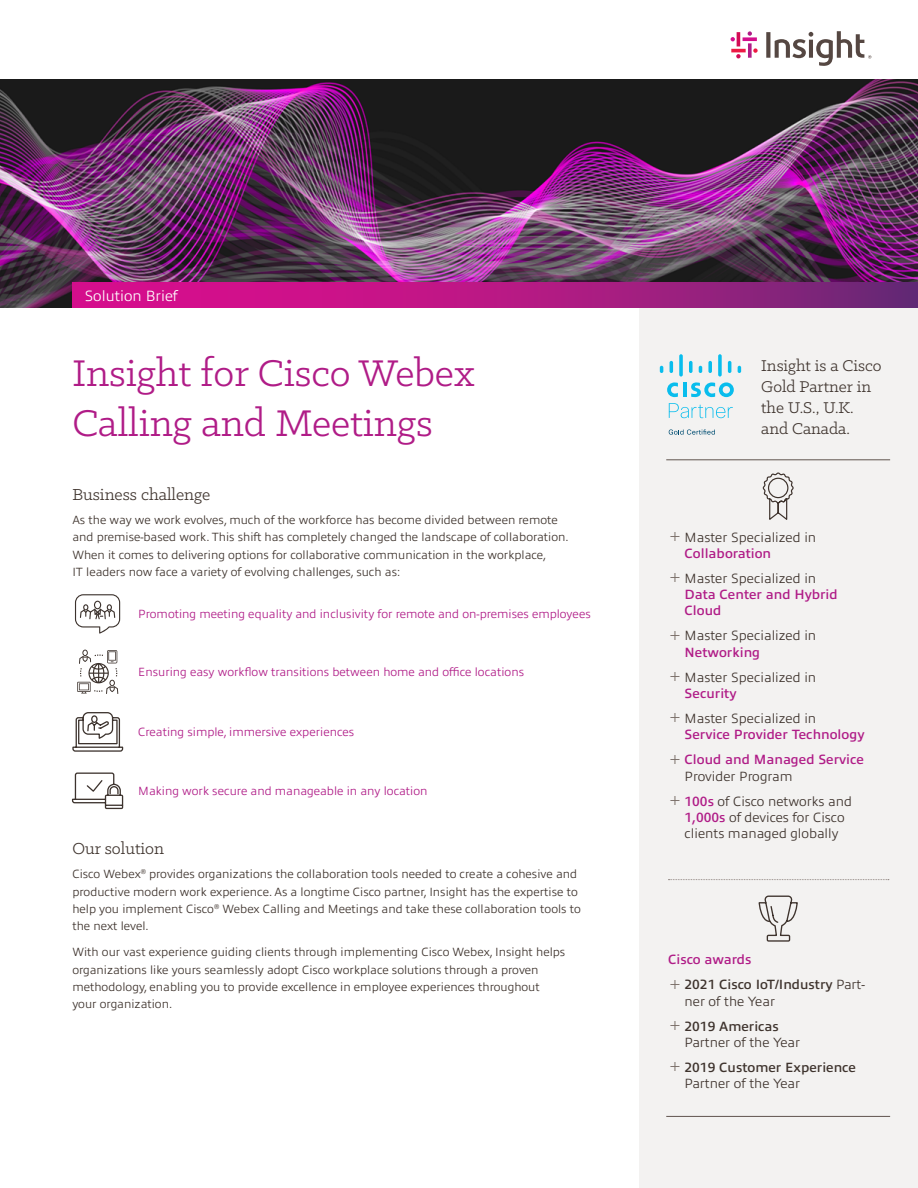
<style>
.page{position:relative;width:918px;height:1188px;background:#fff}
.page>*{position:absolute;margin:0;border:0;box-sizing:border-box;transform-origin:0 0}
.t1{font:42px/50.4px "Klinic Slab";color:#b01c87}
.t2{font:18px "Klinic Slab";color:#3e332d}
.t3{font:17.55px/21.1px "Klinic Slab";color:#3e332d}
.t4{font:300 15px "Allumi Pro";color:#fff}
.t5{font:300 13.5px/16.2px "Allumi Pro";color:#3e332d}
.t6{font:600 13.5px/16.2px "Allumi Pro";color:#b01c87}
.t7{font:600 13.5px/25px "Allumi Pro";color:#3e332d}
.t8{font:300 12px/17.2px "Allumi Pro";color:#3e332d}
.t9{font:300 12px "Allumi Pro";color:#b01c87}
.s1{font-weight:200;font-size:16.5px;color:#786c66}
.s2{font-weight:600;color:#b01c87}
.s3{font-weight:300;color:#3e332d}
.s4{color:#b01c87}
.s5{font-weight:300}
.s6{font-weight:600}
</style>
<div class="page">
<div style="left:639px;top:301px;width:279px;height:887px;background:#f3f2f1"></div>
<img style="left:0;top:80px;width:918px;height:227px">
<svg style="left:72px;top:283px;width:846px;height:24px;background:#af1983"></svg>
<svg style="left:748px;top:43px;width:4px;height:15px"></svg>
<svg style="left:748px;top:31px;width:4px;height:5px"></svg>
<hr style="left:737px;top:32px;width:3px;height:14px;background:#d30b55">
<svg style="left:736px;top:54px;width:5px;height:4px"></svg>
<svg style="left:743px;top:37px;width:14px;height:4px"></svg>
<svg style="left:731px;top:37px;width:4px;height:4px"></svg>
<hr style="left:731px;top:49px;width:15px;height:3px;background:#ed1944">
<svg style="left:753px;top:48px;width:5px;height:5px"></svg>
<svg style="left:766px;top:31px;width:105px;height:35px"></svg>
<hr style="left:666px;top:459px;width:224px;height:1px;background:#60544e">
<svg style="left:668px;top:879px;width:221px;height:1px"></svg>
<hr style="left:666px;top:1116px;width:224px;height:1px;background:#60544e">
<svg style="left:758px;top:895px;width:40px;height:47px"></svg>
<svg style="left:762px;top:472px;width:32px;height:48px"></svg>
<hr style="left:683px;top:383px;width:3px;height:14px;background:#09bded">
<svg style="left:667px;top:382px;width:11px;height:15px"></svg>
<svg style="left:691px;top:382px;width:43px;height:15px"></svg>
<svg style="left:660px;top:366px;width:3px;height:7px"></svg>
<svg style="left:670px;top:361px;width:3px;height:12px"></svg>
<svg style="left:679px;top:354px;width:4px;height:23px"></svg>
<svg style="left:689px;top:361px;width:4px;height:12px"></svg>
<svg style="left:699px;top:366px;width:3px;height:7px"></svg>
<svg style="left:708px;top:361px;width:4px;height:12px"></svg>
<svg style="left:718px;top:354px;width:4px;height:23px"></svg>
<svg style="left:728px;top:361px;width:3px;height:12px"></svg>
<svg style="left:738px;top:366px;width:3px;height:7px"></svg>
<svg style="left:669px;top:403px;width:64px;height:15px"></svg>
<svg style="left:669px;top:429px;width:46px;height:6px"></svg>
<svg style="left:72px;top:712px;width:52px;height:40px"></svg>
<svg style="left:77px;top:650px;width:41px;height:44px"></svg>
<svg style="left:75px;top:594px;width:45px;height:40px"></svg>
<svg style="left:71px;top:772px;width:53px;height:38px"></svg>
<p class="t4" style="left:85px;top:284px;width:95px">Solution Brief</p>
<h1 class="t1" style="left:72px;top:346px;width:404px">Insight for Cisco Webex<br>Calling and Meetings</h1>
<h3 class="t3" style="left:761px;top:354px;width:122px">Insight is a Cisco<br>Gold Partner in the U.S., U.K. and Canada.</h3>
<h2 class="t2" style="left:72px;top:483px;width:139px">Business challenge</h2>
<p class="t8" style="left:72px;top:511px;width:498px">As the way we work evolves, much of the workforce has become divided between remote and premise-based work. This shift has completely changed the landscape of collaboration.<br>When it comes to delivering options for collaborative communication in the workplace,<br>IT leaders now face a variety of evolving challenges, such as:</p>
<p class="t9" style="left:138px;top:605px;width:454px">Promoting meeting equality and inclusivity for remote and on-premises employees</p>
<p class="t9" style="left:138px;top:663px;width:387px">Ensuring easy workflow transitions between home and office locations</p>
<p class="t9" style="left:138px;top:723px;width:217px">Creating simple, immersive experiences</p>
<p class="t9" style="left:138px;top:782px;width:291px">Making work secure and manageable in any location</p>
<h2 class="t2" style="left:72px;top:837px;width:93px">Our solution</h2>
<p class="t8" style="left:72px;top:865px;width:510px">Cisco Webex<sup>®</sup> provides organizations the collaboration tools needed to create a cohesive and productive modern work experience. As a longtime Cisco partner, Insight has the expertise to help you implement Cisco<sup>®</sup> Webex Calling and Meetings and take these collaboration tools to the next level.</p>
<p class="t8" style="left:72px;top:943px;width:494px">With our vast experience guiding clients through implementing Cisco Webex, Insight helps organizations like yours seamlessly adopt Cisco workplace solutions through a proven methodology, enabling you to provide excellence in employee experiences throughout your organization.</p>
<p class="t5" style="left:685px;top:528px;width:133px;text-indent:-17px"><span class="s1">͓</span> Master Specialized in<br><span class="s2">Collaboration</span></p>
<p class="t6" style="left:685px;top:569px;width:155px;text-indent:-17px"><span class="s1">͓</span> <span class="s3">Master Specialized in<br></span>Data Center and Hybrid<br>Cloud</p>
<p class="t5" style="left:685px;top:627px;width:133px;text-indent:-17px"><span class="s1">͓</span> Master Specialized in<br><span class="s2">Networking</span></p>
<p class="t5" style="left:685px;top:668px;width:133px;text-indent:-17px"><span class="s1">͓</span> Master Specialized in<br><span class="s2">Security</span></p>
<p class="t6" style="left:685px;top:709px;width:181px;text-indent:-17px"><span class="s1">͓</span> <span class="s3">Master Specialized in<br></span>Service Provider Technology</p>
<p class="t6" style="left:685px;top:751px;width:181px;text-indent:-17px"><span class="s1">͓</span> Cloud and Managed Service<br><span class="s3">Provider Program</span></p>
<p class="t5" style="left:685px;top:792px;width:169px;text-indent:-17px"><span class="s1">͓</span> <span class="s2">100s</span> of Cisco networks and<br><span class="s2">1,000s</span> of devices for Cisco clients managed globally</p>
<p class="t7" style="left:668px;top:946px;width:198px"><span class="s4">Cisco awards<br></span><span class="s1">͓</span> 2021 Cisco IoT/Industry <span class="s5">Part-</span></p>
<p class="t5" style="left:668px;top:987px;width:112px;line-height:25px;text-align:right">ner of the Year<br><span class="s1">͓</span> <span class="s6">2019 Americas</span></p>
<p class="t7" style="left:668px;top:1029px;width:189px;text-indent:17px"><span class="s5">Partner of the Year<br></span><span class="s1">͓</span> 2019 Customer Experience</p>
<p class="t5" style="left:685px;top:1074px;width:117px">Partner of the Year</p>
</div>
